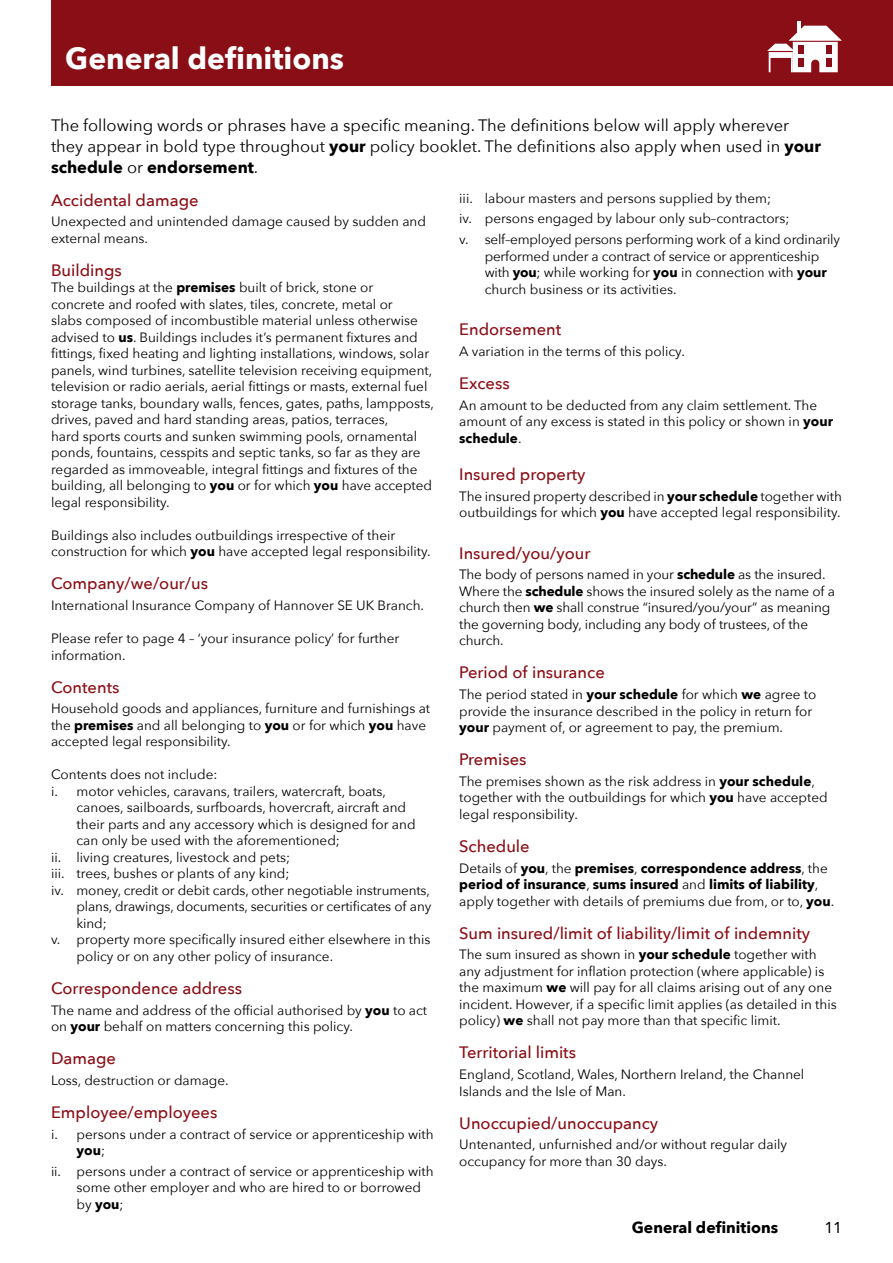
<style>
.page{position:relative;width:893px;height:1263px;background:#fff}
.page>*{position:absolute;margin:0;border:0;box-sizing:border-box;transform-origin:0 0}
.Section_Title{font:700 30px "Avenir Next";color:#fff}
.Body_-_Title{font:500 16.5px "Avenir Next";color:#8a0e16}
.Intro_Paragpraph{font:16.5px/21px "Avenir Next";color:#000}
.Body{font:500 16.5px "Avenir Next";color:#8a0e16}
.t1{font:700 15.75px "Avenir Next";color:#000}
.t2{font:15.75px "Avenir";color:#000}
.Body-2{font:13.5px/16.5px "Avenir Next";color:#000}
.Body_-_Title-2{font:13.5px/16.5px "Avenir Next";color:#000}
.Body-3{font:700 13.5px/16.5px "Avenir Next";color:#000}
.s1{font-weight:700}
.s2{font-weight:400}
</style>
<div class="page">
<div style="left:51px;top:0;width:842px;height:86px;background:#8a0e16"></div>
<svg style="left:767px;top:21px;width:75px;height:51px"></svg>
<div style="left:798px;top:58px;width:6px;height:8px;background:#8a0d17"></div>
<div style="left:798px;top:46px;width:6px;height:8px;background:#8a0d17"></div>
<div style="left:827px;top:58px;width:5px;height:8px;background:#8a0d17"></div>
<div style="left:827px;top:46px;width:5px;height:8px;background:#8a0d17"></div>
<p class="Section_Title" style="left:65px;top:32px;width:280px">General definitions</p>
<p class="Intro_Paragpraph" style="left:51px;top:114px;width:771px">The following words or phrases have a specific meaning. The definitions below will apply wherever they appear in bold type throughout <span class="s1">your</span> policy booklet. The definitions also apply when used in <span class="s1">your schedule</span> or <span class="s1">endorsement</span>.</p>
<p class="Body_-_Title" style="left:51px;top:186px;width:149px">Accidental damage</p>
<p class="Body-2" style="left:51px;top:213px;width:376px">Unexpected and unintended damage caused by sudden and external means.</p>
<p class="Body" style="left:51px;top:256px;width:72px">Buildings</p>
<p class="Body-2" style="left:51px;top:279px;width:384px">The buildings at the <span class="s1">premises</span> built of brick, stone or<br>concrete and roofed with slates, tiles, concrete, metal or<br>slabs composed of incombustible material unless otherwise advised to <span class="s1">us</span>. Buildings includes it’s permanent fixtures and fittings, fixed heating and lighting installations, windows, solar panels, wind turbines, satellite television receiving equipment, television or radio aerials, aerial fittings or masts, external fuel storage tanks, boundary walls, fences, gates, paths, lampposts, drives, paved and hard standing areas, patios, terraces,<br>hard sports courts and sunken swimming pools, ornamental ponds, fountains, cesspits and septic tanks, so far as they are regarded as immoveable, integral fittings and fixtures of the building, all belonging to <span class="s1">you</span> or for which <span class="s1">you</span> have accepted legal responsibility.</p>
<p class="Body-2" style="left:51px;top:526px;width:381px">Buildings also includes outbuildings irrespective of their construction for which <span class="s1">you</span> have accepted legal responsibility.</p>
<p class="Body_-_Title" style="left:51px;top:569px;width:159px">Company/we/our/us</p>
<p class="Body-2" style="left:51px;top:596px;width:375px">International Insurance Company of Hannover SE UK Branch.</p>
<p class="Body-2" style="left:51px;top:629px;width:350px">Please refer to page 4 – ‘your insurance policy’ for further information.</p>
<p class="Body_-_Title" style="left:51px;top:673px;width:70px">Contents</p>
<p class="Body-2" style="left:51px;top:700px;width:381px">Household goods and appliances, furniture and furnishings at the <span class="s1">premises</span> and all belonging to <span class="s1">you</span> or for which <span class="s1">you</span> have accepted legal responsibility.</p>
<p class="Body-2" style="left:51px;top:766px;width:168px">Contents does not include:</p>
<p class="Body-2" style="left:77px;top:782px;width:341px;text-indent:-26px">i. motor vehicles, caravans, trailers, watercraft, boats, canoes, sailboards, surfboards, hovercraft, aircraft and their parts and any accessory which is designed for and can only be used with the aforementioned;</p>
<p class="Body-2" style="left:51px;top:848px;width:241px">ii. living creatures, livestock and pets;</p>
<p class="Body-2" style="left:51px;top:865px;width:240px">iii. trees, bushes or plants of any kind;</p>
<p class="Body-2" style="left:77px;top:881px;width:356px;text-align:justify;text-indent:-26px">iv. money, credit or debit cards, other negotiable instruments, plans, drawings, documents, securities or certificates of any kind;</p>
<p class="Body-2" style="left:77px;top:931px;width:355px;text-indent:-26px">v. property more specifically insured either elsewhere in this policy or on any other policy of insurance.</p>
<p class="Body_-_Title" style="left:51px;top:974px;width:193px">Correspondence address</p>
<p class="Body-2" style="left:51px;top:1001px;width:378px">The name and address of the official authorised by <span class="s1">you</span> to act on <span class="s1">your</span> behalf on matters concerning this policy.</p>
<p class="Body_-_Title" style="left:51px;top:1044px;width:66px">Damage</p>
<p class="Body-2" style="left:51px;top:1071px;width:179px">Loss, destruction or damage.</p>
<p class="Body_-_Title" style="left:51px;top:1098px;width:168px">Employee/employees</p>
<p class="Body_-_Title-2" style="left:77px;top:1125px;width:359px;text-indent:-26px">i. persons under a contract of service or apprenticeship with <span class="s1">you</span>;</p>
<p class="Body_-_Title-2" style="left:77px;top:1162px;width:359px;text-indent:-26px">ii. persons under a contract of service or apprenticeship with some other employer and who are hired to or borrowed by <span class="s1">you</span>;</p>
<p class="Body_-_Title-2" style="left:459px;top:189px;width:313px">iii. labour masters and persons supplied by them;</p>
<p class="Body_-_Title-2" style="left:459px;top:210px;width:332px">iv. persons engaged by labour only sub–contractors;</p>
<p class="Body_-_Title-2" style="left:485px;top:230px;width:357px;text-indent:-26px">v. self–employed persons performing work of a kind ordinarily performed under a contract of service or apprenticeship with <span class="s1">you</span>; while working for <span class="s1">you</span> in connection with <span class="s1">your </span>church business or its activities.</p>
<p class="Body_-_Title" style="left:459px;top:315px;width:103px">Endorsement</p>
<p class="Body-2" style="left:459px;top:342px;width:227px">A variation in the terms of this policy.</p>
<p class="Body_-_Title" style="left:459px;top:369px;width:52px">Excess</p>
<p class="Body-2" style="left:459px;top:396px;width:375px">An amount to be deducted from any claim settlement. The amount of any excess is stated in this policy or shown in <span class="s1">your schedule</span>.</p>
<p class="Body_-_Title" style="left:459px;top:460px;width:128px">Insured property</p>
<p class="Body_-_Title-2" style="left:459px;top:487px;width:384px">The insured property described in <span class="s1">your schedule</span> together with outbuildings for which <span class="s1">you</span> have accepted legal responsibility.</p>
<p class="Body_-_Title" style="left:459px;top:539px;width:133px">Insured/you/your</p>
<p class="Body-2" style="left:459px;top:566px;width:377px">The body of persons named in your <span class="s1">schedule</span> as the insured.<br>Where the <span class="s1">schedule</span> shows the insured solely as the name of a church then <span class="s1">we</span> shall construe “insured/you/your” as meaning the governing body, including any body of trustees, of the church.</p>
<p class="Body_-_Title" style="left:459px;top:658px;width:147px">Period of insurance</p>
<p class="Body-2" style="left:459px;top:686px;width:359px">The period stated in <span class="s1">your schedule</span> for which <span class="s1">we</span> agree to provide the insurance described in the policy in return for <span class="s1">your</span> payment of, or agreement to pay, the premium.</p>
<p class="Body_-_Title" style="left:459px;top:745px;width:69px">Premises</p>
<p class="Body-2" style="left:459px;top:772px;width:370px">The premises shown as the risk address in <span class="s1">your schedule</span>, together with the outbuildings for which <span class="s1">you</span> have accepted legal responsibility.</p>
<p class="Body_-_Title" style="left:459px;top:832px;width:72px">Schedule</p>
<p class="Body-3" style="left:459px;top:859px;width:376px"><span class="s2">Details of</span> you<span class="s2">, the</span> premises<span class="s2">,</span> correspondence address<span class="s2">, the </span>period of insurance<span class="s2">,</span> sums insured <span class="s2">and</span> limits of liability<span class="s2">, apply together with details of premiums due from, or to,</span> you<span class="s2">.</span></p>
<p class="Body_-_Title" style="left:459px;top:919px;width:352px">Sum insured/limit of liability/limit of indemnity</p>
<p class="Body-2" style="left:459px;top:946px;width:379px">The sum insured as shown in <span class="s1">your schedule</span> together with any adjustment for inflation protection (where applicable) is the maximum <span class="s1">we</span> will pay for all claims arising out of any one incident. However, if a specific limit applies (as detailed in this policy) <span class="s1">we</span> shall not pay more than that specific limit.</p>
<p class="Body_-_Title" style="left:459px;top:1038px;width:118px">Territorial limits</p>
<p class="Body-2" style="left:459px;top:1066px;width:347px">England, Scotland, Wales, Northern Ireland, the Channel<br>Islands and the Isle of Man.</p>
<p class="Body_-_Title" style="left:459px;top:1109px;width:200px">Unoccupied/unoccupancy</p>
<p class="Body-2" style="left:459px;top:1136px;width:329px">Untenanted, unfurnished and/or without regular daily occupancy for more than 30 days.</p>
<p class="t1" style="left:632px;top:1214px;width:148px">General definitions</p>
<p class="t2" style="left:824px;top:1215px;width:19px">11</p>
</div>
